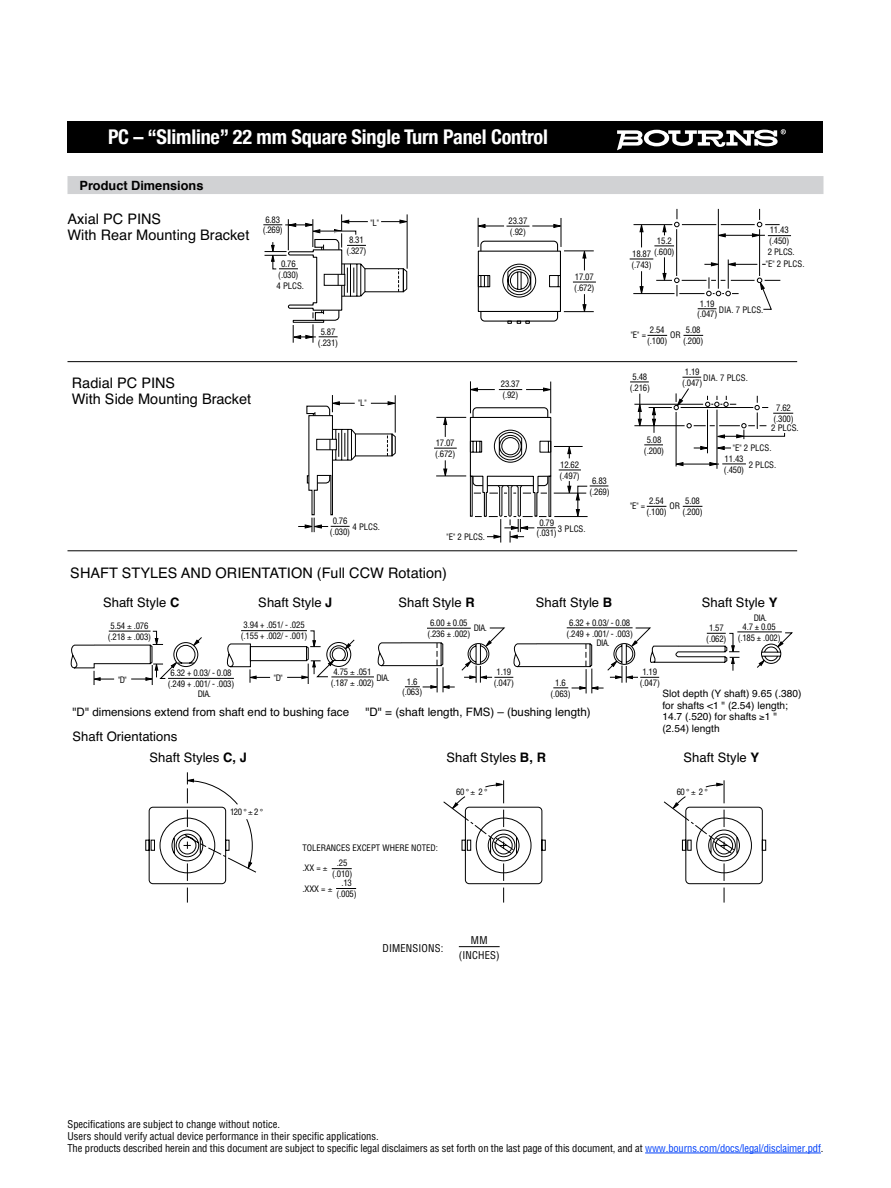
<style>
.page{position:relative;width:891px;height:1188px;background:#fff}
.page>*{position:absolute;margin:0;border:0;box-sizing:border-box;transform-origin:0 0}
.t1{font:700 condensed 20.25px "Helvetica Neue";letter-spacing:-.01em;color:#fff}
.t2{font:14.55px/16px "Helvetica";color:#000}
.t3{font:13.05px/21.9px "Helvetica";color:#000}
.t4{font:700 12.75px "Helvetica";color:#000}
.t5{font:11.7px "Helvetica";color:#000}
.t6{font:condensed 10.5px/12px "Helvetica";letter-spacing:-.01em;color:#000}
.t7{font:condensed 10.5px/15px "Helvetica";letter-spacing:.02em;color:#000;text-align:center}
.t8{font:10.2px/11.7px "Helvetica";color:#000}
.t9{font:condensed 8.7px/10.9px "Helvetica";letter-spacing:-.02em;color:#000;text-align:center}
.t10{font:condensed 8.7px "Helvetica";color:#000}
.s1{font-weight:700}
.s2{color:#0040f9}
</style>
<div class="page">
<div style="left:68px;top:122px;width:756px;height:31px;background:#000"></div>
<svg style="left:617px;top:129px;width:169px;height:21px"></svg>
<hr style="left:459px;top:946px;width:41px;height:1px;background:#000">
<hr style="left:645px;top:1153px;width:176px;height:1px;background:#0040f9">
<div style="left:68px;top:176px;width:756px;height:18px;background:#d1d2d4"></div>
<svg style="left:353px;top:208px;width:432px;height:217px"></svg>
<hr style="left:68px;top:207px;width:729px;height:1px;background:#000">
<hr style="left:68px;top:361px;width:729px;height:1px;background:#000">
<hr style="left:68px;top:550px;width:729px;height:1px;background:#000">
<hr style="left:341px;top:214px;width:1px;height:34px;background:#000">
<hr style="left:407px;top:214px;width:1px;height:55px;background:#000">
<div style="left:473px;top:408px;width:75px;height:78px;background:#fff;border-radius:4px"></div>
<div style="left:473px;top:407px;width:75px;height:79px;border:1px solid #000;border-radius:4px"></div>
<hr style="left:470px;top:381px;width:1px;height:32px;background:#000">
<hr style="left:550px;top:382px;width:1px;height:31px;background:#000">
<hr style="left:436px;top:476px;width:30px;height:1px;background:#000">
<svg style="left:443px;top:460px;width:4px;height:17px"></svg>
<svg style="left:443px;top:416px;width:4px;height:21px"></svg>
<hr style="left:436px;top:417px;width:30px;height:1px;background:#000">
<hr style="left:676px;top:412px;width:1px;height:54px;background:#000">
<svg style="left:675px;top:462px;width:8px;height:4px"></svg>
<hr style="left:681px;top:464px;width:38px;height:1px;background:#000">
<hr style="left:717px;top:410px;width:1px;height:59px;background:#000">
<svg style="left:716px;top:446px;width:15px;height:4px"></svg>
<svg style="left:694px;top:446px;width:13px;height:4px"></svg>
<hr style="left:707px;top:410px;width:1px;height:43px;background:#000">
<svg style="left:757px;top:632px;width:36px;height:36px"></svg>
<svg style="left:263px;top:219px;width:146px;height:124px"></svg>
<svg style="left:477px;top:209px;width:314px;height:115px"></svg>
<svg style="left:648px;top:335px;width:19px;height:1px"></svg>
<svg style="left:684px;top:335px;width:19px;height:1px"></svg>
<svg style="left:647px;top:506px;width:19px;height:1px"></svg>
<svg style="left:683px;top:506px;width:19px;height:1px"></svg>
<svg style="left:298px;top:395px;width:99px;height:137px"></svg>
<svg style="left:434px;top:448px;width:23px;height:1px"></svg>
<svg style="left:469px;top:416px;width:139px;height:127px"></svg>
<svg style="left:469px;top:388px;width:83px;height:4px"></svg>
<svg style="left:644px;top:445px;width:19px;height:1px"></svg>
<svg style="left:709px;top:462px;width:37px;height:4px"></svg>
<svg style="left:630px;top:377px;width:163px;height:62px"></svg>
<hr style="left:427px;top:628px;width:44px;height:1px;background:#000">
<hr style="left:567px;top:627px;width:66px;height:1px;background:#000">
<svg style="left:461px;top:628px;width:278px;height:65px"></svg>
<hr style="left:737px;top:632px;width:45px;height:1px;background:#000">
<svg style="left:663px;top:780px;width:103px;height:123px"></svg>
<svg style="left:70px;top:627px;width:385px;height:65px"></svg>
<svg style="left:145px;top:772px;width:401px;height:131px"></svg>
<h1 class="t1" style="left:108px;top:120px;width:441px">PC – “Slimline” 22 mm Square Single Turn Panel Control</h1>
<h3 class="t4" style="left:80px;top:175px;width:125px">Product Dimensions</h3>
<h2 class="t2" style="left:68px;top:211px;width:183px">Axial PC PINS<br>With Rear Mounting Bracket</h2>
<p class="t9" style="left:263px;top:214px;width:22px">6.83 (.269)</p>
<p class="t9" style="left:278px;top:258px;width:22px">0.76 (.030)</p>
<p class="t9" style="left:277px;top:280px;width:29px">4 PLCS.</p>
<h2 class="t2" style="left:72px;top:376px;width:181px">Radial PC PINS<br>With Side Mounting Bracket</h2>
<p class="t9" style="left:370px;top:217px;width:10px">"L"</p>
<p class="t9" style="left:346px;top:234px;width:22px">8.31 (.327)</p>
<p class="t9" style="left:318px;top:326px;width:22px">5.87 (.231)</p>
<p class="t9" style="left:508px;top:215px;width:20px;text-align:left">23.37 (.92)</p>
<p class="t9" style="left:574px;top:271px;width:22px;text-align:left">17.07 (.672)</p>
<p class="t9" style="left:654px;top:235px;width:22px">15.2 (.600)</p>
<p class="t9" style="left:632px;top:248px;width:22px;text-align:left">18.87 (.743)</p>
<p class="t9" style="left:769px;top:225px;width:22px;text-align:left">11.43 (.450)</p>
<p class="t9" style="left:766px;top:246px;width:40px;line-height:12.3px;text-align:left">2 PLCS.<br>"E" 2 PLCS.</p>
<p class="t9" style="left:697px;top:298px;width:22px">1.19 (.047)</p>
<p class="t9" style="left:719px;top:304px;width:46px">DIA. 7 PLCS.</p>
<p class="t9" style="left:647px;top:324px;width:22px">2.54 (.100)</p>
<p class="t9" style="left:683px;top:324px;width:22px">5.08 (.200)</p>
<p class="t9" style="left:631px;top:329px;width:17px">"E" =</p>
<p class="t9" style="left:670px;top:329px;width:12px">OR</p>
<p class="t9" style="left:682px;top:366px;width:22px">1.19 (.047)</p>
<p class="t9" style="left:501px;top:379px;width:20px;text-align:left">23.37 (.92)</p>
<p class="t9" style="left:630px;top:371px;width:22px">5.48 (.216)</p>
<p class="t9" style="left:644px;top:434px;width:22px">5.08 (.200)</p>
<p class="t9" style="left:703px;top:373px;width:46px">DIA. 7 PLCS.</p>
<p class="t9" style="left:358px;top:397px;width:10px">"L"</p>
<p class="t9" style="left:773px;top:402px;width:22px">7.62 (.300)</p>
<p class="t9" style="left:771px;top:422px;width:29px">2 PLCS.</p>
<p class="t9" style="left:435px;top:437px;width:22px;text-align:left">17.07 (.672)</p>
<p class="t9" style="left:733px;top:442px;width:40px">"E" 2 PLCS.</p>
<p class="t9" style="left:724px;top:453px;width:22px;text-align:left">11.43 (.450)</p>
<p class="t9" style="left:749px;top:459px;width:29px">2 PLCS.</p>
<p class="t9" style="left:560px;top:459px;width:22px;text-align:left">12.62 (.497)</p>
<p class="t9" style="left:589px;top:475px;width:22px">6.83 (.269)</p>
<p class="t9" style="left:646px;top:495px;width:22px">2.54 (.100)</p>
<p class="t9" style="left:682px;top:495px;width:22px">5.08 (.200)</p>
<p class="t9" style="left:630px;top:500px;width:17px">"E" =</p>
<p class="t9" style="left:670px;top:500px;width:12px">OR</p>
<p class="t9" style="left:330px;top:515px;width:22px">0.76 (.030)</p>
<p class="t9" style="left:537px;top:517px;width:22px">0.79 (.031)</p>
<p class="t9" style="left:352px;top:521px;width:29px">4 PLCS.</p>
<p class="t9" style="left:558px;top:524px;width:29px">3 PLCS.</p>
<p class="t9" style="left:447px;top:531px;width:40px">"E" 2 PLCS.</p>
<h2 class="t2" style="left:70px;top:565px;width:378px">SHAFT STYLES AND ORIENTATION (Full CCW Rotation)</h2>
<h3 class="t3" style="left:103px;top:592px;width:78px">Shaft Style <span class="s1">C</span></h3>
<h3 class="t3" style="left:258px;top:592px;width:76px">Shaft Style <span class="s1">J</span></h3>
<h3 class="t3" style="left:398px;top:592px;width:78px">Shaft Style <span class="s1">R</span></h3>
<h3 class="t3" style="left:536px;top:592px;width:78px">Shaft Style <span class="s1">B</span></h3>
<h3 class="t3" style="left:702px;top:592px;width:77px">Shaft Style <span class="s1">Y</span></h3>
<p class="t9" style="left:754px;top:612px;width:15px">DIA.</p>
<p class="t9" style="left:567px;top:617px;width:68px">6.32 + 0.03/ - 0.08 (.249 + .001/ - .003)</p>
<p class="t9" style="left:706px;top:622px;width:22px">1.57 (.062)</p>
<p class="t9" style="left:738px;top:621px;width:45px">4.7 ± 0.05 (.185 ± .002)</p>
<p class="t9" style="left:427px;top:617px;width:45px">6.00 ± 0.05 (.236 ± .002)</p>
<p class="t9" style="left:241px;top:620px;width:68px">3.94 + .051/ - .025 (.155 + .002/ - .001)</p>
<p class="t9" style="left:108px;top:620px;width:45px">5.54 .076 (.218 .003)</p>
<p class="t9" style="left:474px;top:622px;width:15px">DIA.</p>
<p class="t9" style="left:596px;top:637px;width:15px">DIA.</p>
<p class="t9" style="left:331px;top:666px;width:45px">4.75 .051 (.187 .002)</p>
<p class="t9" style="left:402px;top:676px;width:22px">1.6 (.063)</p>
<p class="t9" style="left:494px;top:666px;width:22px">1.19 (.047)</p>
<p class="t9" style="left:640px;top:666px;width:22px">1.19 (.047)</p>
<p class="t9" style="left:168px;top:667px;width:68px">6.32 + 0.03/ - 0.08 (.249 + .001/ - .003)</p>
<p class="t9" style="left:376px;top:672px;width:15px">DIA.</p>
<p class="t9" style="left:274px;top:672px;width:10px">"D"</p>
<p class="t9" style="left:118px;top:674px;width:10px">"D"</p>
<p class="t9" style="left:550px;top:677px;width:22px">1.6 (.063)</p>
<p class="t8" style="left:662px;top:688px;width:141px">Slot depth (Y shaft) 9.65 (.380) for shafts &lt;1 " (2.54) length;<br>14.7 (.520) for shafts ≥1 " (2.54) length</p>
<p class="t9" style="left:198px;top:688px;width:15px">DIA.</p>
<h3 class="t5" style="left:72px;top:703px;width:278px">"D" dimensions extend from shaft end to bushing face</h3>
<h3 class="t5" style="left:365px;top:703px;width:227px">"D" = (shaft length, FMS) – (bushing length)</h3>
<h3 class="t3" style="left:150px;top:725px;width:99px;text-indent:-77px">Shaft Orientations<br>Shaft Styles <span class="s1">C, J</span></h3>
<h3 class="t3" style="left:446px;top:747px;width:101px">Shaft Styles <span class="s1">B, R</span></h3>
<h3 class="t3" style="left:684px;top:747px;width:77px">Shaft Style <span class="s1">Y</span></h3>
<p class="t9" style="left:230px;top:806px;width:14px">120</p>
<p class="t9" style="left:254px;top:806px;width:6px">2</p>
<p class="t9" style="left:456px;top:786px;width:10px">60</p>
<p class="t9" style="left:478px;top:786px;width:6px">2</p>
<p class="t9" style="left:677px;top:786px;width:10px">60</p>
<p class="t9" style="left:699px;top:786px;width:6px">2</p>
<p class="t10" style="left:302px;top:842px;width:137px">TOLERANCES EXCEPT WHERE NOTED:</p>
<p class="t9" style="left:302px;top:863px;width:20px">.XX =</p>
<p class="t9" style="left:302px;top:883px;width:25px">.XXX =</p>
<p class="t9" style="left:332px;top:858px;width:22px">.25 (.010)</p>
<p class="t9" style="left:337px;top:877px;width:22px">.13 (.005)</p>
<p class="t7" style="left:382px;top:940px;width:62px">DIMENSIONS:</p>
<p class="t7" style="left:459px;top:933px;width:42px">MM (INCHES)</p>
<p class="t6" style="left:68px;top:1118px;width:757px">Specifications are subject to change without notice.<br>Users should verify actual device performance in their specific applications.<br>The products described herein and this document are subject to specific legal disclaimers as set forth on the last page of this document, and at <span class="s2">www.bourns.com/docs/legal/disclaimer.pdf</span>.</p>
</div>
